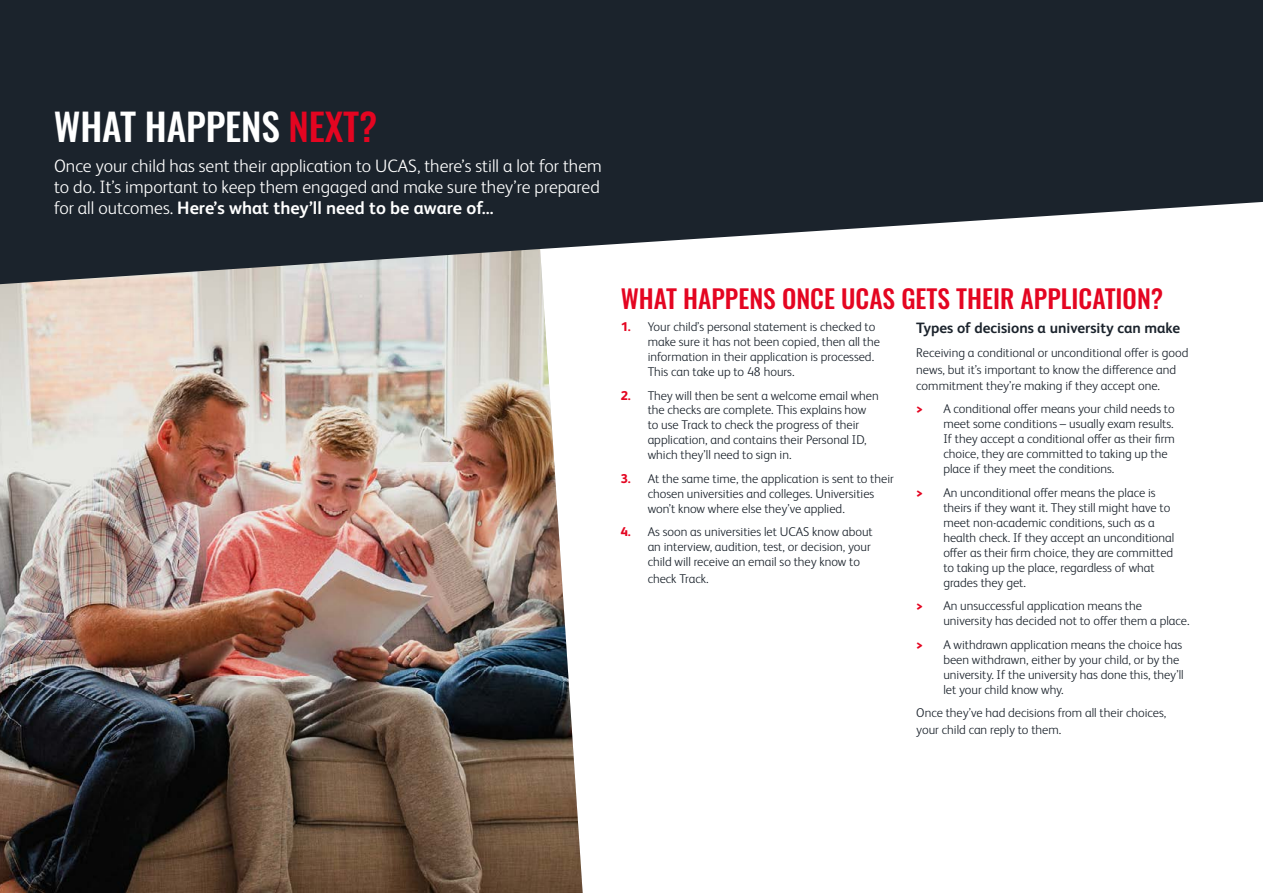
<style>
.page{position:relative;width:1263px;height:893px;background:#fff}
.page>*{position:absolute;margin:0;border:0;box-sizing:border-box;transform-origin:0 0}
.t1{font:500 37.5px "Oswald";letter-spacing:-.005em;color:#fff}
.t2{font:500 25.5px "Oswald";color:#e40521}
.t3{font:300 18px/21px "FS Albert Pro";color:#fff;text-align:justify}
.t4{font:700 15px "FS Albert Pro";color:#1b232c}
.t5{font:300 12.75px/15px "FS Albert Pro";color:#1b232c}
.s1{color:#e40521}
.s2{font-weight:700}
.s3{font-weight:800;color:#e40521}
</style>
<div class="page">
<img style="left:0;top:284px;width:583px;height:609px">
<svg style="left:0;top:0;width:1263px;height:284px;background:#3a4149"></svg>
<h1 class="t1" style="left:54px;top:107px;width:325px">WHAT HAPPENS <span class="s1">NEXT?</span></h1>
<h3 class="t3" style="left:54px;top:154px;width:549px">Once your child has sent their application to UCAS, there’s still a lot for them to do. It’s important to keep them engaged and make sure they’re prepared for all outcomes. <span class="s2">Here’s what they’ll need to be aware of…</span></h3>
<h2 class="t2" style="left:621px;top:286px;width:544px">WHAT HAPPENS ONCE UCAS GETS THEIR APPLICATION?</h2>
<p class="t5" style="left:648px;top:318px;width:234px;text-indent:-27px"><span class="s3">1.</span> Your child’s personal statement is checked to make sure it has not been copied, then all the information in their application is processed.<br>This can take up to 48 hours.</p>
<p class="t5" style="left:648px;top:387px;width:233px;text-indent:-27px"><span class="s3">2.</span> They will then be sent a welcome email when the checks are complete. This explains how to use Track to check the progress of their application, and contains their Personal ID, which they’ll need to sign in.</p>
<p class="t5" style="left:648px;top:470px;width:248px;text-indent:-27px"><span class="s3">3.</span> At the same time, the application is sent to their chosen universities and colleges. Universities won’t know where else they’ve applied.</p>
<p class="t5" style="left:648px;top:524px;width:227px;text-indent:-27px"><span class="s3">4.</span> As soon as universities let UCAS know about an interview, audition, test, or decision, your child will receive an email so they know to</p>
<p class="t5" style="left:648px;top:570px;width:62px">check Track.</p>
<p class="t4" style="left:916px;top:317px;width:266px">Types of decisions a university can make</p>
<p class="t5" style="left:916px;top:344px;width:274px;line-height:16.2px">Receiving a conditional or unconditional offer is good news, but it’s important to know the difference and commitment they’re making if they accept one.</p>
<p class="t5" style="left:943px;top:401px;width:233px;text-indent:-27px"><span class="s3">&gt;</span> A conditional offer means your child needs to meet some conditions – usually exam results.<br>If they accept a conditional offer as their firm choice, they are committed to taking up the place if they meet the conditions.</p>
<p class="t5" style="left:943px;top:484px;width:233px;text-indent:-27px"><span class="s3">&gt;</span> An unconditional offer means the place is theirs if they want it. They still might have to meet non-academic conditions, such as a health check. If they accept an unconditional offer as their firm choice, they are committed to taking up the place, regardless of what grades they get.</p>
<p class="t5" style="left:943px;top:598px;width:248px;text-indent:-27px"><span class="s3">&gt;</span> An unsuccessful application means the university has decided not to offer them a place.</p>
<p class="t5" style="left:943px;top:636px;width:242px;text-indent:-27px"><span class="s3">&gt;</span> A withdrawn application means the choice has been withdrawn, either by your child, or by the university. If the university has done this, they’ll let your child know why.</p>
<p class="t5" style="left:916px;top:704px;width:251px;line-height:16.2px">Once they’ve had decisions from all their choices, your child can reply to them.</p>
</div>
